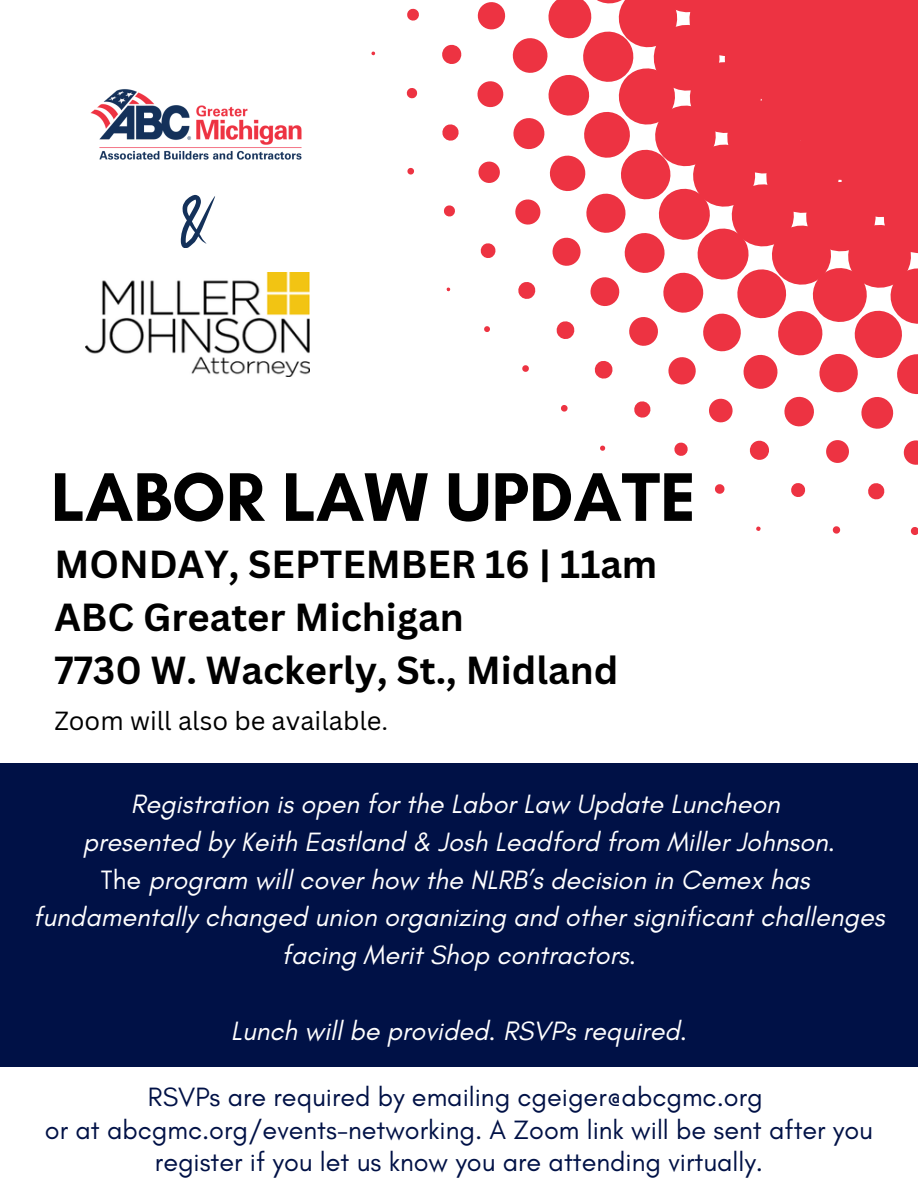
<style>
.page{position:relative;width:918px;height:1188px;background:#fff}
.page>*{position:absolute;margin:0;border:0;box-sizing:border-box;transform-origin:0 0}
.t1{font:700 70.05px "Glacial Indifference";color:#000}
.t2{font:700 38.1px/52.8px "Canva Sans";color:#000}
.t3{font:italic 27px/37.8px "Glacial Indifference";color:#fff;text-align:center}
.t4{font:27px/32.7px "Glacial Indifference";color:#001146;text-align:center}
.t5{font:25.5px "Canva Sans";color:#000}
.s1{font-style:normal}
</style>
<div class="page">
<div style="left:0;top:764px;width:918px;height:303px;background:#001146"></div>
<svg style="left:910px;top:527px;width:8px;height:8px"></svg>
<svg style="left:832px;top:526px;width:9px;height:8px"></svg>
<svg style="left:868px;top:483px;width:17px;height:17px"></svg>
<svg style="left:756px;top:526px;width:5px;height:5px"></svg>
<svg style="left:791px;top:483px;width:15px;height:14px"></svg>
<svg style="left:715px;top:484px;width:10px;height:10px"></svg>
<svg style="left:446px;top:287px;width:4px;height:4px"></svg>
<svg style="left:444px;top:205px;width:11px;height:12px"></svg>
<svg style="left:407px;top:167px;width:7px;height:8px"></svg>
<svg style="left:442px;top:124px;width:17px;height:17px"></svg>
<svg style="left:406px;top:88px;width:12px;height:11px"></svg>
<svg style="left:442px;top:44px;width:20px;height:20px"></svg>
<svg style="left:477px;top:0;width:441px;height:465px"></svg>
<svg style="left:371px;top:51px;width:4px;height:4px"></svg>
<svg style="left:407px;top:8px;width:12px;height:13px"></svg>
<img style="left:90px;top:89px;width:212px;height:71px">
<img style="left:86px;top:273px;width:224px;height:103px">
<svg style="left:181px;top:195px;width:34px;height:53px"></svg>
<h2 class="t1" style="left:51px;top:454px;width:647px">LABOR LAW UPDATE</h2>
<p class="t2" style="left:54px;top:537px;width:605px">MONDAY, SEPTEMBER 16 | 11am<br>ABC Greater Michigan<br>7730 W. Wackerly, St., Midland</p>
<p class="t5" style="left:54px;top:703px;width:335px">Zoom will also be available.</p>
<p class="t3" style="left:131px;top:785px;width:651px">Registration is open for the Labor Law Update Luncheon</p>
<p class="t3" style="left:83px;top:823px;width:754px">presented by Keith Eastland &amp; Josh Leadford from Miller Johnson.</p>
<p class="t3" style="left:101px;top:860px;width:710px"><span class="s1">The</span> program will cover how the NLRB’s decision in Cemex has</p>
<p class="t3" style="left:33px;top:898px;width:853px">fundamentally changed union organizing and other significant challenges facing Merit Shop contractors.</p>
<p class="t3" style="left:231px;top:1011px;width:457px">Lunch will be provided. RSVPs required.</p>
<p class="t4" style="left:148px;top:1080px;width:616px">RSVPs are required by emailing cgeiger@abcgmc.org</p>
<p class="t4" style="left:45px;top:1113px;width:830px">or at abcgmc.org/events-networking. A Zoom link will be sent after you register if you let us know you are attending virtually.</p>
</div>
